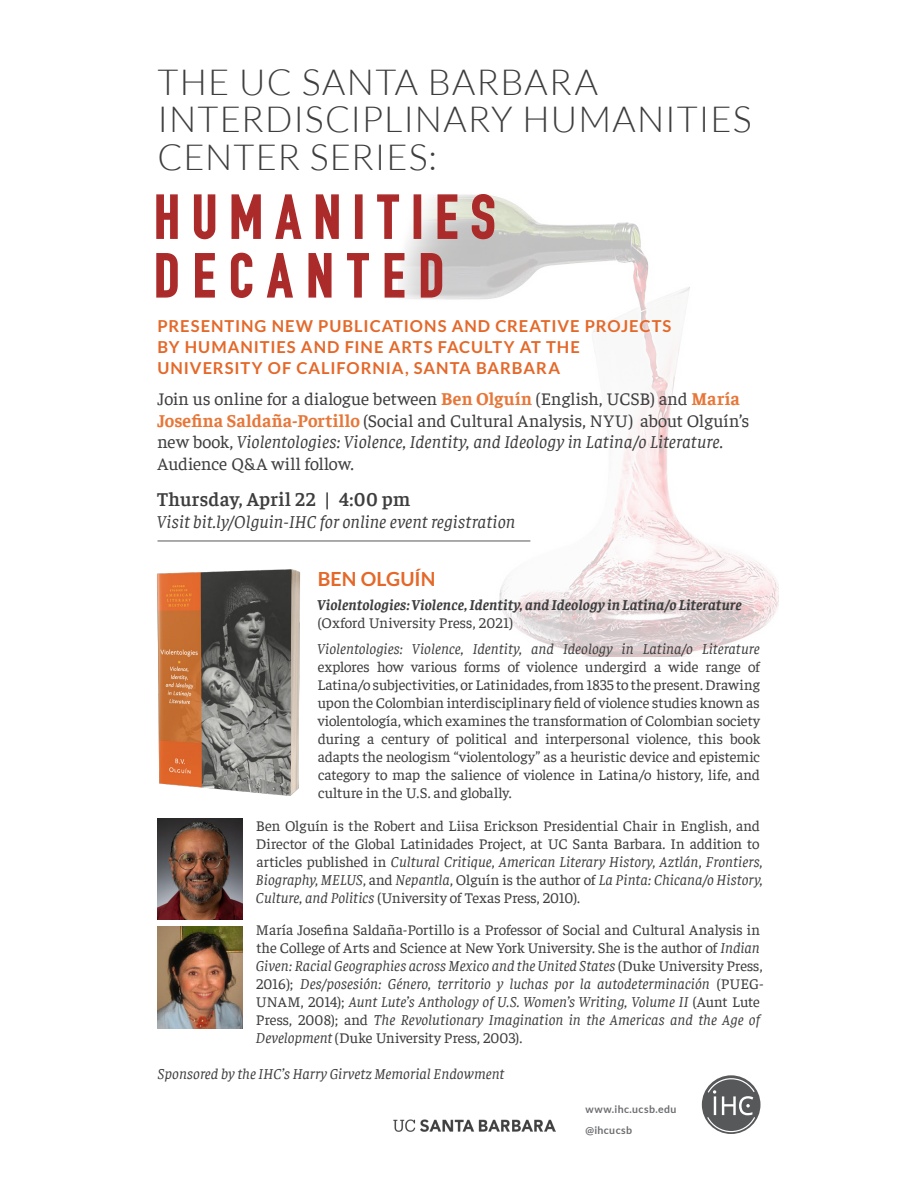
<style>
.page{position:relative;width:918px;height:1188px;background:#fff}
.page>*{position:absolute;margin:0;border:0;box-sizing:border-box;transform-origin:0 0}
.t1{font:300 36px/37.5px "Lato";letter-spacing:.03em;color:#3e3e3f}
.t2{font:600 19.5px "Faustina";letter-spacing:.02em;color:#3e3e3f}
.t3{font:700 19.5px "Lato";letter-spacing:.005em;color:#e46829}
.t4{font:18px/21.6px "Faustina";letter-spacing:.005em;color:#3e3e3f}
.t5{font:italic 18px "Faustina";letter-spacing:.005em;color:#3e3e3f}
.t6{font:700 16.5px/21px "Lato";letter-spacing:.055em;color:#e46829}
.Body_text{font:15px/18px "Faustina";color:#3e3e3f;text-align:justify}
.Body_text-2{font:italic 15px/18px "Faustina";letter-spacing:.005em;color:#3e3e3f}
.t7{font:italic 700 15px/18px "Faustina";letter-spacing:.01em;color:#3e3e3f}
.t8{font:700 10.5px "Lato";letter-spacing:.035em;color:#6c6d70}
.s1{font-weight:700;color:#e77739}
.s2{font-style:italic}
.s3{font-weight:400;font-style:normal}
.s4{font-style:normal}
</style>
<div class="page">
<img style="left:399px;top:196px;width:380px;height:461px">
<svg style="left:156px;top:252px;width:287px;height:47px"></svg>
<svg style="left:156px;top:194px;width:339px;height:46px"></svg>
<svg style="left:702px;top:1075px;width:58px;height:59px"></svg>
<hr style="left:158px;top:541px;width:372px;height:1px;background:#57585a">
<img style="left:157px;top:818px;width:85px;height:102px">
<img style="left:157px;top:569px;width:144px;height:226px">
<img style="left:157px;top:927px;width:85px;height:101px">
<img style="left:393px;top:1119px;width:163px;height:13px">
<p class="t1" style="left:158px;top:63px;width:596px">THE UC SANTA BARBARA<br>INTERDISCIPLINARY HUMANITIES<br>CENTER SERIES:</p>
<p class="t6" style="left:158px;top:316px;width:515px">PRESENTING NEW PUBLICATIONS AND CREATIVE PROJECTS<br>BY HUMANITIES AND FINE ARTS FACULTY AT THE<br>UNIVERSITY OF CALIFORNIA, SANTA BARBARA</p>
<p class="t4" style="left:158px;top:387px;width:593px">Join us online for a dialogue between <span class="s1">Ben Olguín</span> (English, UCSB) and <span class="s1">María Josefina Saldaña-Portillo</span> (Social and Cultural Analysis, NYU) about Olguín’s new book, <span class="s2">Violentologies: Violence, Identity, and Ideology in Latina/o Literature</span>.<br>Audience Q&amp;A will follow.</p>
<p class="t2" style="left:157px;top:486px;width:255px">Thursday, April 22 | 4:00 pm</p>
<p class="t5" style="left:157px;top:510px;width:360px">Visit bit.ly/Olguin-IHC for online event registration</p>
<p class="t3" style="left:318px;top:567px;width:119px">BEN OLGUÍN</p>
<p class="t7" style="left:317px;top:595px;width:426px">Violentologies: Violence, Identity, and Ideology in Latina/o Literature <span class="s3">(Oxford University Press, 2021)</span></p>
<p class="Body_text" style="left:317px;top:639px;width:444px"><span class="s2">Violentologies: Violence, Identity, and Ideology in Latina/o Literature </span>explores how various forms of violence undergird a wide range of Latina/o subjectivities, or Latinidades, from 1835 to the present. Drawing upon the Colombian interdisciplinary field of violence studies known as violentología, which examines the transformation of Colombian society during a century of political and interpersonal violence, this book adapts the neologism “violentology” as a heuristic device and epistemic category to map the salience of violence in Latina/o history, life, and culture in the U.S. and globally.</p>
<p class="Body_text" style="left:256px;top:816px;width:509px;text-align:left">Ben Olguín is the Robert and Liisa Erickson Presidential Chair in English, and Director of the Global Latinidades Project, at UC Santa Barbara. In addition to articles published in <span class="s2">Cultural Critique</span>, <span class="s2">American Literary History</span>, <span class="s2">Aztlán</span>, <span class="s2">Frontiers</span>, <span class="s2">Biography</span>, <span class="s2">MELUS</span>, and <span class="s2">Nepantla</span>, Olguín is the author of <span class="s2">La Pinta: Chicana/o History, Culture, and Politics</span> (University of Texas Press, 2010).</p>
<p class="Body_text-2" style="left:256px;top:920px;width:509px"><span class="s4">María Josefina Saldaña-Portillo is a Professor of Social and Cultural Analysis in the College of Arts and Science at New York University. She is the author of</span> Indian Given: Racial Geographies across Mexico and the United States <span class="s4">(Duke University Press, 2016);</span> Des/posesión: Género, territorio y luchas por la autodeterminación <span class="s4">(PUEG-UNAM, 2014);</span> Aunt Lute’s Anthology of U.S. Women’s Writing, Volume II <span class="s4">(Aunt Lute Press, 2008); and</span> The Revolutionary Imagination in the Americas and the Age of Development <span class="s4">(Duke University Press, 2003).</span></p>
<p class="Body_text-2" style="left:158px;top:1064px;width:348px">Sponsored by the IHC’s Harry Girvetz Memorial Endowment</p>
<p class="t8" style="left:585px;top:1103px;width:93px">www.ihc.ucsb.edu</p>
<p class="t8" style="left:585px;top:1124px;width:48px">@ihcucsb</p>
</div>
